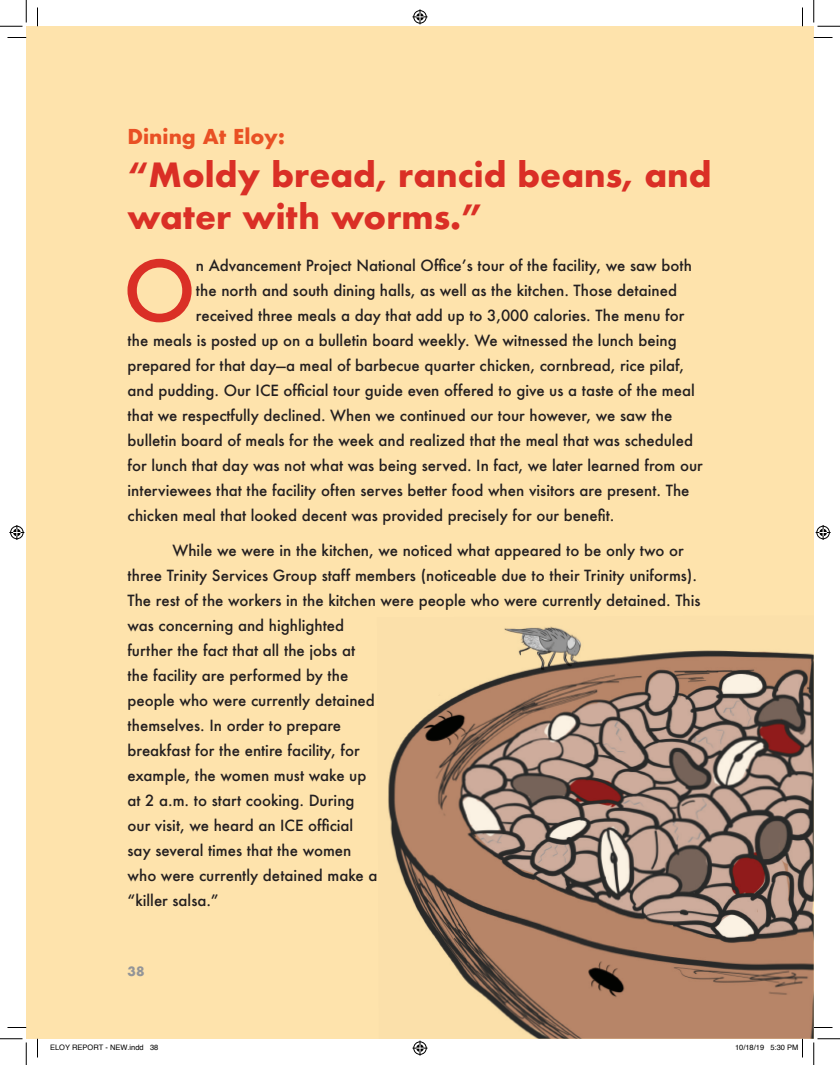
<style>
.page{position:relative;width:840px;height:1065px;background:#fff}
.page>*{position:absolute;margin:0;border:0;box-sizing:border-box;transform-origin:0 0}
.t1{font:500 81.38px "Futura";color:#da2f26}
.t2{font:700 32.5px/42.5px "Futura";color:#da2f26}
.t3{font:700 20px "Futura";color:#e95024}
.t4{font:500 15px/25px "Futura";color:#231f20}
.t5{font:700 12.5px "Futura";color:#939598}
.t6{font:7.5px "Helvetica";color:#000}
</style>
<div class="page">
<div style="left:26px;top:26px;width:788px;height:1013px;background:#fee3ac"></div>
<img style="left:388px;top:626px;width:426px;height:413px">
<svg style="left:8px;top:37px;width:18px;height:1px"></svg>
<svg style="left:814px;top:37px;width:18px;height:1px"></svg>
<svg style="left:8px;top:1027px;width:18px;height:1px"></svg>
<svg style="left:814px;top:1027px;width:18px;height:1px"></svg>
<svg style="left:37px;top:8px;width:1px;height:18px"></svg>
<svg style="left:37px;top:1039px;width:1px;height:19px"></svg>
<svg style="left:802px;top:8px;width:1px;height:18px"></svg>
<svg style="left:0;top:0;width:27px;height:27px"></svg>
<svg style="left:0;top:1039px;width:27px;height:26px"></svg>
<svg style="left:814px;top:0;width:26px;height:27px"></svg>
<svg style="left:814px;top:1039px;width:26px;height:26px"></svg>
<svg style="left:412px;top:9px;width:16px;height:15px"></svg>
<svg style="left:412px;top:1041px;width:16px;height:15px"></svg>
<svg style="left:9px;top:525px;width:15px;height:15px"></svg>
<svg style="left:816px;top:525px;width:15px;height:15px"></svg>
<svg style="left:802px;top:1039px;width:1px;height:19px"></svg>
<h3 class="t3" style="left:128px;top:122px;width:159px">Dining At Eloy:</h3>
<h2 class="t2" style="left:128px;top:153px;width:585px">“Moldy bread, rancid beans, and water with worms.”</h2>
<h1 class="t1" style="left:123px;top:235px;width:74px">O</h1>
<p class="t4" style="left:196px;top:253px;width:498px">n Advancement Project National Office’s tour of the facility, we saw both</p>
<p class="t4" style="left:196px;top:278px;width:483px">the north and south dining halls, as well as the kitchen. Those detained</p>
<p class="t4" style="left:196px;top:303px;width:490px">received three meals a day that add up to 3,000 calories. The menu for</p>
<p class="t4" style="left:128px;top:328px;width:551px">the meals is posted up on a bulletin board weekly. We witnessed the lunch being</p>
<p class="t4" style="left:128px;top:353px;width:558px">prepared for that day—a meal of barbecue quarter chicken, cornbread, rice pilaf,</p>
<p class="t4" style="left:128px;top:378px;width:569px">and pudding. Our ICE official tour guide even offered to give us a taste of the meal</p>
<p class="t4" style="left:128px;top:403px;width:546px">that we respectfully declined. When we continued our tour however, we saw the</p>
<p class="t4" style="left:128px;top:428px;width:567px">bulletin board of meals for the week and realized that the meal that was scheduled</p>
<p class="t4" style="left:128px;top:453px;width:577px">for lunch that day was not what was being served. In fact, we later learned from our</p>
<p class="t4" style="left:128px;top:478px;width:564px">interviewees that the facility often serves better food when visitors are present. The</p>
<p class="t4" style="left:128px;top:503px;width:488px">chicken meal that looked decent was provided precisely for our benefit.</p>
<p class="t4" style="left:128px;top:538px;width:575px;text-indent:45px">While we were in the kitchen, we noticed what appeared to be only two or three Trinity Services Group staff members (noticeable due to their Trinity uniforms).<br>The rest of the workers in the kitchen were people who were currently detained. This was concerning and highlighted<br>further the fact that all the jobs at<br>the facility are performed by the<br>people who were currently detained<br>themselves. In order to prepare<br>breakfast for the entire facility, for<br>example, the women must wake up<br>at 2 a.m. to start cooking. During<br>our visit, we heard an ICE official<br>say several times that the women<br>who were currently detained make a<br>“killer salsa.”</p>
<p class="t5" style="left:128px;top:962px;width:19px">38</p>
<p class="t6" style="left:50px;top:1042px;width:110px">ELOY REPORT - NEW.indd 38</p>
<p class="t6" style="left:735px;top:1042px;width:65px">10/18/19 5:30 PM</p>
</div>
